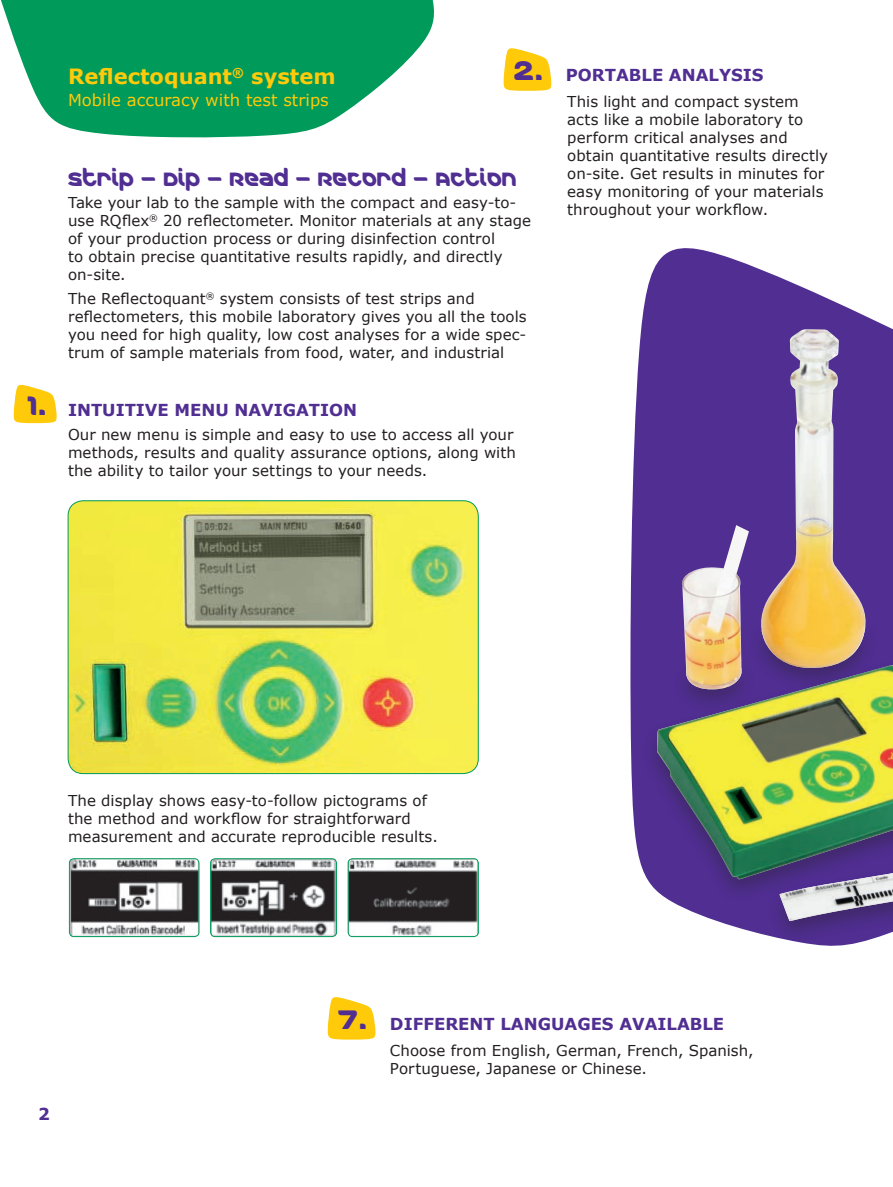
<style>
.page{position:relative;width:893px;height:1187px;background:#fff}
.page>*{position:absolute;margin:0;border:0;box-sizing:border-box;transform-origin:0 0}
.t1{font:27px "Merck";color:#502e92}
.t2{font:700 21px "Verdana";color:#feca0a}
.t3{font:19.5px "Merck";color:#502e92}
.t4{font:700 16.5px "Verdana";color:#502e92}
.t5{font:16.5px "Verdana";color:#feca0a}
.t6{font:15px/18px "Verdana";letter-spacing:.005em;color:#231f20}
</style>
<div class="page">
<svg style="left:630px;top:248px;width:263px;height:698px;fill:#502e92"></svg>
<div style="left:642px;top:621px;width:251px;height:324px;background:#231f20;opacity:.35"></div>
<img style="left:657px;top:329px;width:236px;height:592px">
<svg style="left:1px;top:0;width:433px;height:138px;fill:#009a5a"></svg>
<img style="left:69px;top:859px;width:130px;height:77px">
<div style="left:69px;top:858px;width:130px;height:78px;border:1px solid #009a5a;border-radius:4px"></div>
<img style="left:211px;top:860px;width:126px;height:76px">
<div style="left:210px;top:858px;width:127px;height:78px;border:1px solid #009a5a;border-radius:4px"></div>
<img style="left:348px;top:860px;width:130px;height:76px">
<div style="left:348px;top:858px;width:131px;height:78px;border:1px solid #009a5a;border-radius:4px"></div>
<svg style="left:14px;top:384px;width:43px;height:39px"></svg>
<svg style="left:504px;top:48px;width:47px;height:43px"></svg>
<svg style="left:328px;top:997px;width:48px;height:42px"></svg>
<img style="left:68px;top:501px;width:410px;height:272px">
<div style="left:68px;top:500px;width:411px;height:274px;border:1px solid #009a5a;border-radius:15px"></div>
<h2 class="t2" style="left:68px;top:62px;width:269px">Reflectoquant<sup>®</sup> system</h2>
<p class="t5" style="left:68px;top:89px;width:262px">Mobile accuracy with test strips</p>
<h1 class="t1" style="left:514px;top:54px;width:32px">2.</h1>
<h1 class="t1" style="left:28px;top:389px;width:22px">1.</h1>
<h3 class="t3" style="left:68px;top:167px;width:450px">STRIP – DIP – READ – RECORD – ACTION</h3>
<p class="t6" style="left:68px;top:193px;width:465px">Take your lab to the sample with the compact and easy-to&shy;use RQflex<sup>®</sup> 20 reflectometer. Monitor materials at any stage of your production process or during disinfection control<br>to obtain precise quantitative results rapidly, and directly on-site.</p>
<p class="t6" style="left:68px;top:289px;width:460px">The Reflectoquant<sup>®</sup> system consists of test strips and reflectometers, this mobile laboratory gives you all the tools you need for high quality, low cost analyses for a wide spec&shy;trum of sample materials from food, water, and industrial</p>
<p class="t4" style="left:68px;top:398px;width:291px">INTUITIVE MENU NAVIGATION</p>
<p class="t6" style="left:68px;top:425px;width:449px">Our new menu is simple and easy to use to access all your methods, results and quality assurance options, along with the ability to tailor your settings to your needs.</p>
<p class="t4" style="left:566px;top:63px;width:199px">PORTABLE ANALYSIS</p>
<p class="t6" style="left:567px;top:92px;width:262px">This light and compact system acts like a mobile laboratory to perform critical analyses and obtain quantitative results directly on-site. Get results in minutes for easy monitoring of your materials throughout your workflow.</p>
<p class="t6" style="left:68px;top:791px;width:371px">The display shows easy-to-follow pictograms of the method and workflow for straightforward measurement and accurate reproducible results.</p>
<p class="t4" style="left:38px;top:1102px;width:13px">2</p>
<h1 class="t1" style="left:338px;top:1003px;width:32px">7.</h1>
<p class="t4" style="left:390px;top:1012px;width:336px">DIFFERENT LANGUAGES AVAILABLE</p>
<p class="t6" style="left:390px;top:1041px;width:365px">Choose from English, German, French, Spanish,<br>Portuguese, Japanese or Chinese.</p>
</div>
